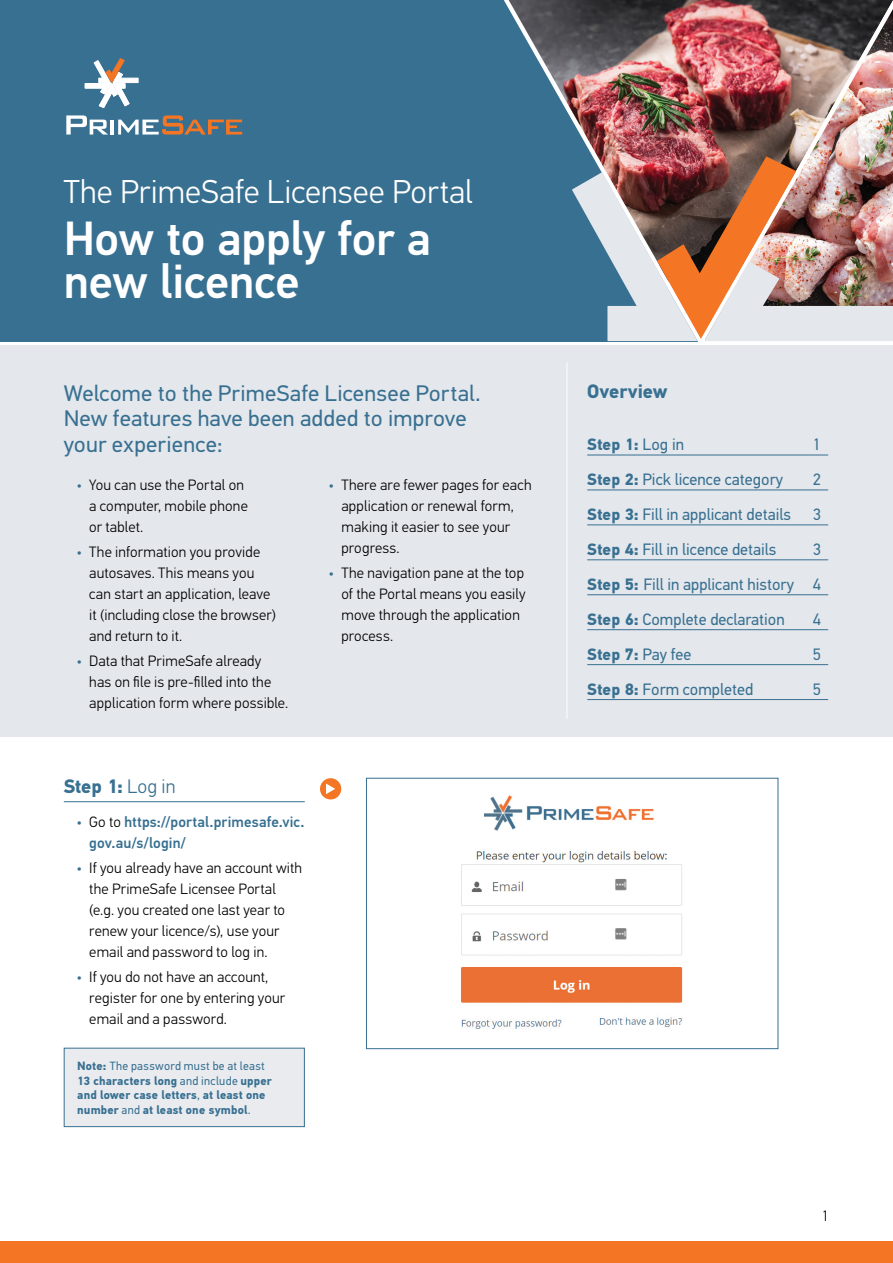
<style>
.page{position:relative;width:893px;height:1263px;background:#fff}
.page>*{position:absolute;margin:0;border:0;box-sizing:border-box;transform-origin:0 0}
.t1{font:500 48px/43.5px "PF Din Text Pro";letter-spacing:-.005em;color:#fff}
.t2{font:300 33px "PF Din Text Pro";color:#fff}
.Intro{font:22.5px/25.5px "PF Din Text Pro";letter-spacing:.005em;color:#387091;scale:1.04 1}
.Steps{font:700 19.5px "PF Din Text Pro";color:#387091}
.Overview_Contents{font:700 19.5px "PF Din Text Pro";letter-spacing:-.005em;color:#387091}
.t3{font:16.5px "PF Din Text Pro";color:#387091}
.t4{font:700 16.5px "PF Din Text Pro";color:#387091}
.t5{font:300 15px/21px "PF Din Text Pro";letter-spacing:.01em;color:#000}
.t6{font:500 15px/21px "PF Din Text Pro";letter-spacing:.01em;color:#387091}
.Note{font:700 12px/14.4px "PF Din Text Pro";letter-spacing:.01em;color:#387091}
.s1{color:#387091}
.s2{font-weight:300}
.s3{font-weight:300;color:#000}
.s4{font-weight:400}
.s5{font-weight:700}
</style>
<div class="page">
<div style="left:0;top:345px;width:893px;height:391px;background:#e4e7ec"></div>
<div style="left:0;top:0;width:893px;height:341px;background:#387091"></div>
<svg style="left:85px;top:59px;width:53px;height:49px"></svg>
<svg style="left:66px;top:115px;width:42px;height:20px"></svg>
<hr style="left:110px;top:120px;width:4px;height:15px;background:#fff">
<svg style="left:118px;top:115px;width:124px;height:20px"></svg>
<div style="left:0;top:1242px;width:893px;height:21px;background:#f47523"></div>
<img style="left:496px;top:0;width:198px;height:342px">
<img style="left:694px;top:0;width:199px;height:342px">
<img style="left:572px;top:156px;width:321px;height:185px">
<hr style="left:64px;top:801px;width:241px;height:1px;background:#387091">
<div style="left:64px;top:1048px;width:240px;height:78px;background:#e9ebef"></div>
<div style="left:64px;top:1048px;width:241px;height:79px;border:1px solid #387091"></div>
<img style="left:461px;top:795px;width:222px;height:234px">
<div style="left:366px;top:778px;width:412px;height:271px;border:1px solid #387091"></div>
<div style="left:320px;top:778px;width:21px;height:21px;background:#f47523;border-radius:50%"></div>
<svg style="left:326px;top:783px;width:9px;height:11px"></svg>
<hr style="left:567px;top:362px;width:1px;height:357px;background:#fff">
<hr style="left:587px;top:455px;width:241px;height:1px;background:#387091">
<hr style="left:587px;top:490px;width:241px;height:1px;background:#387091">
<hr style="left:587px;top:524px;width:241px;height:1px;background:#387091">
<hr style="left:587px;top:559px;width:241px;height:1px;background:#387091">
<hr style="left:587px;top:594px;width:241px;height:1px;background:#387091">
<hr style="left:587px;top:629px;width:241px;height:1px;background:#387091">
<hr style="left:587px;top:664px;width:241px;height:1px;background:#387091">
<hr style="left:587px;top:699px;width:241px;height:1px;background:#387091">
<h1 class="t2" style="left:64px;top:172px;width:410px">The PrimeSafe Licensee Portal</h1>
<h1 class="t1" style="left:64px;top:217px;width:369px">How to apply for a new licence</h1>
<p class="Intro" style="left:64px;top:380px;width:403px">Welcome to the PrimeSafe Licensee Portal.<br>New features have been added to improve your experience:</p>
<p class="t5" style="left:89px;top:474px;width:160px;text-indent:-13px"><span class="s1">•</span> You can use the Portal on a computer, mobile phone or tablet.</p>
<p class="t5" style="left:89px;top:541px;width:188px;text-indent:-13px"><span class="s1">•</span> The information you provide autosaves. This means you can start an application, leave it (including close the browser) and return to it.</p>
<p class="t5" style="left:89px;top:651px;width:200px;text-indent:-13px"><span class="s1">•</span> Data that PrimeSafe already<br>has on file is pre-filled into the application form where possible.</p>
<p class="t5" style="left:341px;top:474px;width:192px;text-indent:-13px"><span class="s1">•</span> There are fewer pages for each application or renewal form, making it easier to see your progress.</p>
<p class="t5" style="left:341px;top:562px;width:186px;text-indent:-13px"><span class="s1">•</span> The navigation pane at the top of the Portal means you easily move through the application process.</p>
<p class="Steps" style="left:64px;top:774px;width:113px">Step 1: <span class="s2">Log in</span></p>
<p class="t6" style="left:89px;top:811px;width:217px;text-indent:-13px"><span class="s2">•</span> <span class="s3">Go to</span> https://portal.primesafe.vic. gov.au/s/login/</p>
<p class="t5" style="left:89px;top:857px;width:214px;text-indent:-13px"><span class="s1">•</span> If you already have an account with the PrimeSafe Licensee Portal (e.g. you created one last year to renew your licence/s), use your email and password to log in.</p>
<p class="t5" style="left:89px;top:967px;width:197px;text-indent:-13px"><span class="s1">•</span> If you do not have an account, register for one by entering your email and a password.</p>
<p class="Note" style="left:77px;top:1059px;width:196px">Note: <span class="s4">The password must be at least </span>13 characters long <span class="s4">and include</span> upper and lower case letters<span class="s4">,</span> at least one number <span class="s4">and</span> at least one symbol<span class="s4">.</span></p>
<p class="Overview_Contents" style="left:587px;top:380px;width:82px">Overview</p>
<p class="t4" style="left:587px;top:435px;width:98px">Step 1: <span class="s4">Log in</span></p>
<p class="t3" style="left:813px;top:435px;width:10px">1</p>
<p class="t3" style="left:587px;top:470px;width:197px"><span class="s5">Step 2:</span> Pick licence category</p>
<p class="t3" style="left:813px;top:470px;width:10px">2</p>
<p class="t3" style="left:587px;top:505px;width:205px"><span class="s5">Step 3:</span> Fill in applicant details</p>
<p class="t3" style="left:813px;top:505px;width:10px">3</p>
<p class="t3" style="left:587px;top:540px;width:191px"><span class="s5">Step 4:</span> Fill in licence details</p>
<p class="t3" style="left:813px;top:540px;width:10px">3</p>
<p class="t3" style="left:587px;top:575px;width:235px"><span class="s5">Step 5:</span> Fill in applicant history 4</p>
<p class="t3" style="left:587px;top:610px;width:199px"><span class="s5">Step 6:</span> Complete declaration</p>
<p class="t3" style="left:813px;top:610px;width:10px">4</p>
<p class="t4" style="left:587px;top:644px;width:106px">Step 7: <span class="s4">Pay fee</span></p>
<p class="t3" style="left:813px;top:645px;width:10px">5</p>
<p class="t3" style="left:587px;top:679px;width:168px"><span class="s5">Step 8:</span> Form completed</p>
<p class="t3" style="left:813px;top:679px;width:10px">5</p>
<p class="t5" style="left:822px;top:1205px;width:9px">1</p>
</div>
